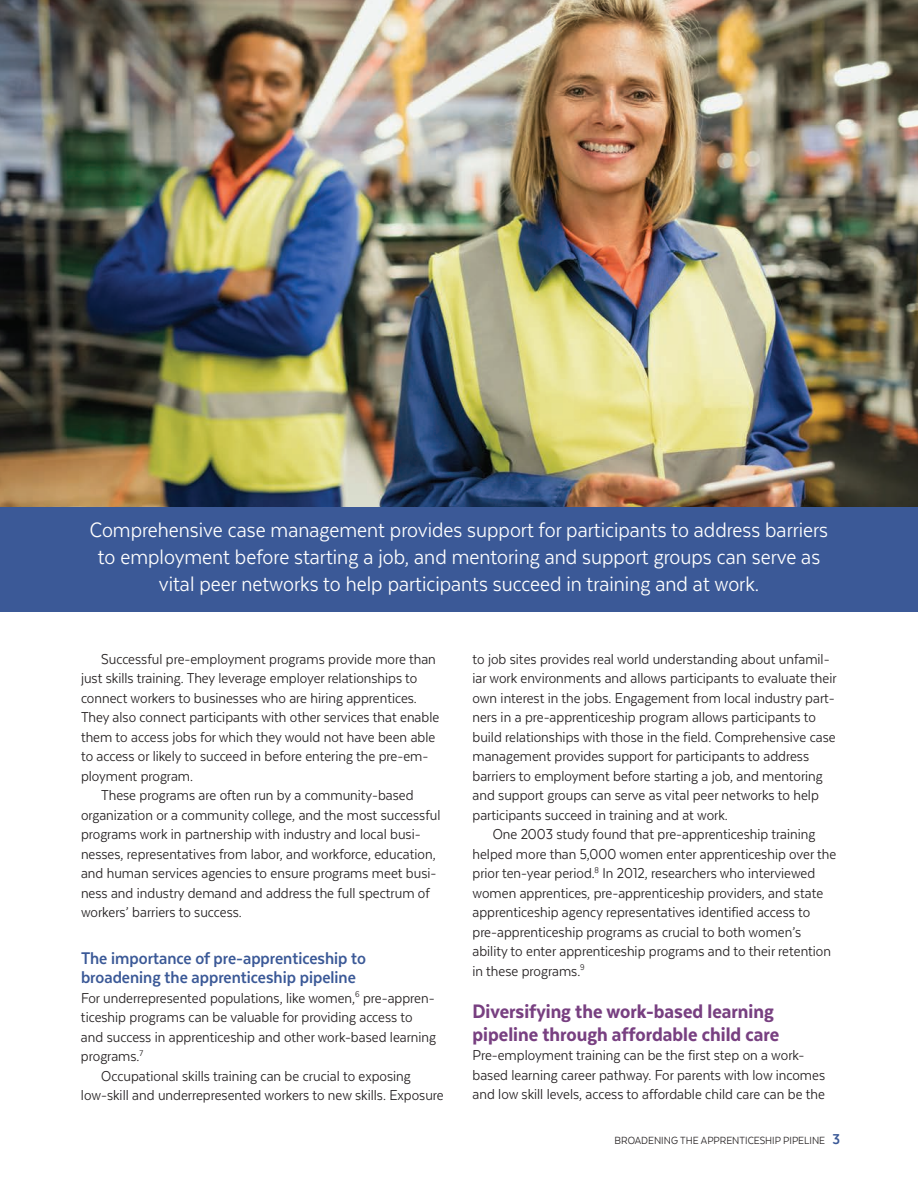
<style>
.page{position:relative;width:918px;height:1188px;background:#fff}
.page>*{position:absolute;margin:0;border:0;box-sizing:border-box;transform-origin:0 0}
.pullquote{font:24px/27px "Texta Narrow";color:#fff;text-align:center}
.heading2{font:800 22.5px/22.5px "Texta Narrow";color:#784081}
.heading3{font:700 19.5px/19.5px "Texta Narrow";color:#3b5997}
.body_text_indent{font:16.5px/19.5px "Texta Narrow";color:#231f20}
.body_text_FL{font:16.5px/19.5px "Texta Narrow";color:#231f20}
.t1{font:12px "Texta Narrow";color:#231f20}
.s1{font-weight:700;font-size:16.5px;color:#3b5997}
</style>
<div class="page">
<div style="left:0;top:507px;width:918px;height:105px;background:#3b5997"></div>
<img style="left:0;top:0;width:918px;height:507px">
<p class="pullquote" style="left:90px;top:516px;width:740px">Comprehensive case management provides support for participants to address barriers to employment before starting a job, and mentoring and support groups can serve as vital peer networks to help participants succeed in training and at work.</p>
<p class="body_text_indent" style="left:81px;top:649px;width:360px;text-indent:20px">Successful pre-employment programs provide more than just skills training. They leverage employer relationships to connect workers to businesses who are hiring apprentices.<br>They also connect participants with other services that enable them to access jobs for which they would not have been able to access or likely to succeed in before entering the pre-em&shy;ployment program.</p>
<p class="body_text_indent" style="left:81px;top:785px;width:361px;text-indent:20px">These programs are often run by a community-based organization or a community college, and the most successful programs work in partnership with industry and local busi&shy;nesses, representatives from labor, and workforce, education, and human services agencies to ensure programs meet busi&shy;ness and industry demand and address the full spectrum of workers’ barriers to success.</p>
<p class="heading3" style="left:81px;top:948px;width:287px">The importance of pre-apprenticeship to broadening the apprenticeship pipeline</p>
<p class="body_text_FL" style="left:81px;top:988px;width:357px">For underrepresented populations, like women,<sup>6</sup> pre-appren&shy;ticeship programs can be valuable for providing access to and success in apprenticeship and other work-based learning programs.<sup>7</sup></p>
<p class="body_text_indent" style="left:81px;top:1066px;width:364px;text-indent:20px">Occupational skills training can be crucial to exposing low-skill and underrepresented workers to new skills. Exposure</p>
<p class="body_text_indent" style="left:472px;top:649px;width:366px">to job sites provides real world understanding about unfamil&shy;iar work environments and allows participants to evaluate their own interest in the jobs. Engagement from local industry part&shy;ners in a pre-apprenticeship program allows participants to build relationships with those in the field. Comprehensive case management provides support for participants to address barriers to employment before starting a job, and mentoring and support groups can serve as vital peer networks to help participants succeed in training and at work.</p>
<p class="body_text_indent" style="left:472px;top:824px;width:365px;text-indent:20px">One 2003 study found that pre-apprenticeship training helped more than 5,000 women enter apprenticeship over the prior ten-year period.<sup>8</sup> In 2012, researchers who interviewed women apprentices, pre-apprenticeship providers, and state apprenticeship agency representatives identified access to pre-apprenticeship programs as crucial to both women’s ability to enter apprenticeship programs and to their retention in these programs.<sup>9</sup></p>
<p class="heading2" style="left:472px;top:1000px;width:308px">Diversifying the work-based learning pipeline through affordable child care</p>
<p class="body_text_FL" style="left:472px;top:1046px;width:354px">Pre-employment training can be the first step on a work&shy;based learning career pathway. For parents with low incomes and low skill levels, access to affordable child care can be the</p>
<p class="t1" style="left:615px;top:1134px;width:227px">BROADENING THE APPRENTICESHIP PIPELINE <span class="s1">3</span></p>
</div>
